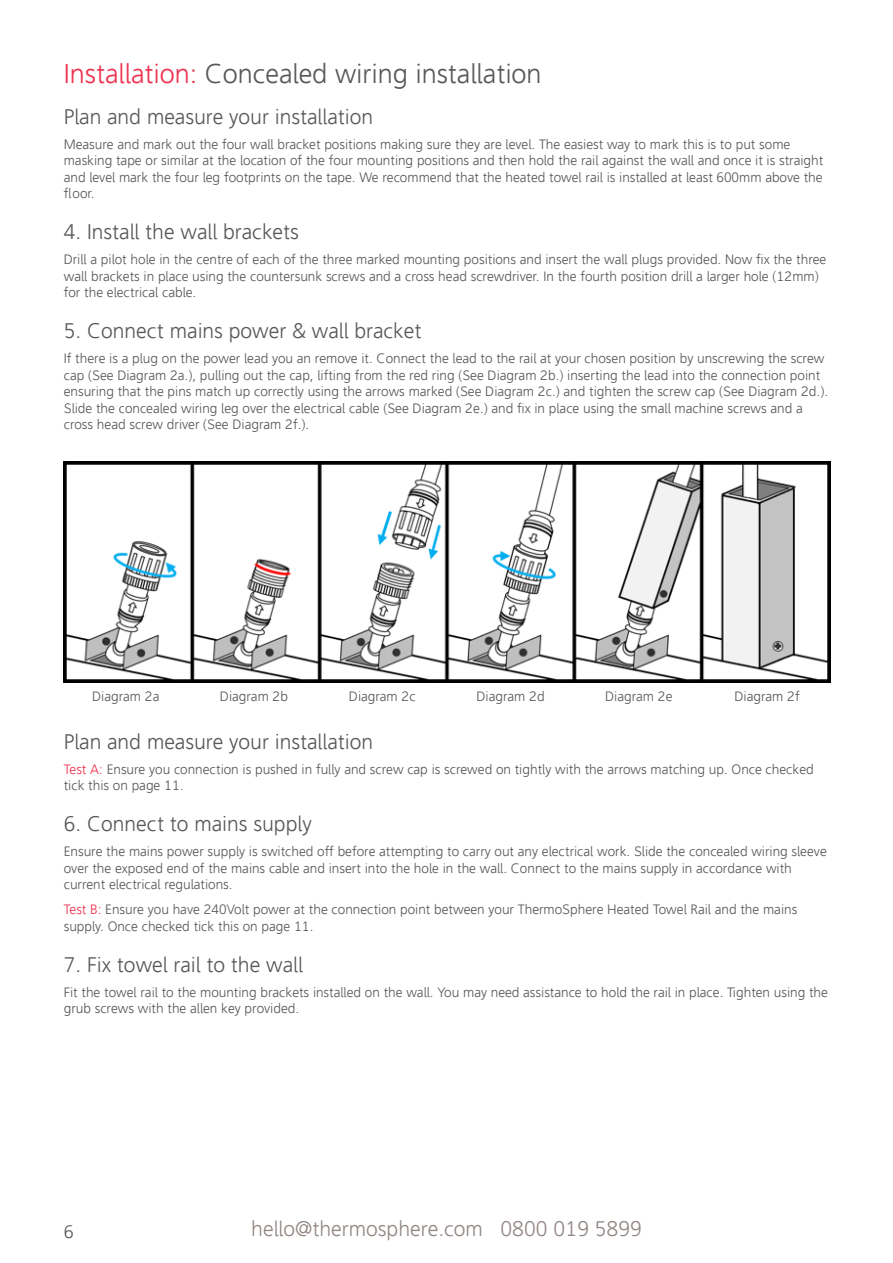
<style>
.page{position:relative;width:893px;height:1263px;background:#fff}
.page>*{position:absolute;margin:0;border:0;box-sizing:border-box;transform-origin:0 0}
.t1{font:27px "Agan 45";color:#58595b}
.t2{font:21px "Agan 45";color:#58595b}
.t3{font:21px "Agan 45";color:#938884}
.t4{font:18px "Agan 45";color:#58595b}
.t5{font:13.5px/16.5px "Agan 45";color:#58595b}
.s1{color:#ee3350}
</style>
<div class="page">
<img style="left:64px;top:461px;width:767px;height:221px">
<h1 class="t1" style="left:64px;top:58px;width:479px"><span class="s1">Installation:</span> Concealed wiring installation</h1>
<h2 class="t2" style="left:64px;top:105px;width:311px">Plan and measure your installation</h2>
<p class="t5" style="left:64px;top:136px;width:761px">Measure and mark out the four wall bracket positions making sure they are level. The easiest way to mark this is to put some masking tape or similar at the location of the four mounting positions and then hold the rail against the wall and once it is straight and level mark the four leg footprints on the tape. We recommend that the heated towel rail is installed at least 600mm above the floor.</p>
<h2 class="t2" style="left:64px;top:220px;width:237px">4. Install the wall brackets</h2>
<p class="t5" style="left:64px;top:252px;width:764px">Drill a pilot hole in the centre of each of the three marked mounting positions and insert the wall plugs provided. Now fix the three wall brackets in place using the countersunk screws and a cross head screwdriver. In the fourth position drill a larger hole (12mm) for the electrical cable.</p>
<h2 class="t2" style="left:64px;top:319px;width:359px">5. Connect mains power &amp; wall bracket</h2>
<p class="t5" style="left:64px;top:351px;width:766px">If there is a plug on the power lead you an remove it. Connect the lead to the rail at your chosen position by unscrewing the screw cap (See Diagram 2a.), pulling out the cap, lifting from the red ring (See Diagram 2b.) inserting the lead into the connection point ensuring that the pins match up correctly using the arrows marked (See Diagram 2c.) and tighten the screw cap (See Diagram 2d.).<br>Slide the concealed wiring leg over the electrical cable (See Diagram 2e.) and fix in place using the small machine screws and a cross head screw driver (See Diagram 2f.).</p>
<p class="t5" style="left:92px;top:688px;width:69px">Diagram 2a</p>
<p class="t5" style="left:220px;top:688px;width:70px">Diagram 2b</p>
<p class="t5" style="left:349px;top:688px;width:68px">Diagram 2c</p>
<p class="t5" style="left:476px;top:688px;width:70px">Diagram 2d</p>
<p class="t5" style="left:605px;top:688px;width:69px">Diagram 2e</p>
<p class="t5" style="left:734px;top:688px;width:67px">Diagram 2f</p>
<h2 class="t2" style="left:64px;top:730px;width:311px">Plan and measure your installation</h2>
<p class="t5" style="left:64px;top:761px;width:751px"><span class="s1">Test A:</span> Ensure you connection is pushed in fully and screw cap is screwed on tightly with the arrows matching up. Once checked tick this on page 11.</p>
<h2 class="t2" style="left:64px;top:812px;width:250px">6. Connect to mains supply</h2>
<p class="t5" style="left:64px;top:844px;width:764px">Ensure the mains power supply is switched off before attempting to carry out any electrical work. Slide the concealed wiring sleeve over the exposed end of the mains cable and insert into the hole in the wall. Connect to the mains supply in accordance with current electrical regulations.</p>
<p class="t5" style="left:64px;top:902px;width:735px"><span class="s1">Test B:</span> Ensure you have 240Volt power at the connection point between your ThermoSphere Heated Towel Rail and the mains supply. Once checked tick this on page 11.</p>
<h2 class="t2" style="left:64px;top:953px;width:241px">7. Fix towel rail to the wall</h2>
<p class="t5" style="left:64px;top:984px;width:766px">Fit the towel rail to the mounting brackets installed on the wall. You may need assistance to hold the rail in place. Tighten using the grub screws with the allen key provided.</p>
<h3 class="t4" style="left:64px;top:1221px;width:12px">6</h3>
<h2 class="t3" style="left:251px;top:1217px;width:392px">hello@thermosphere.com 0800 019 5899</h2>
</div>
